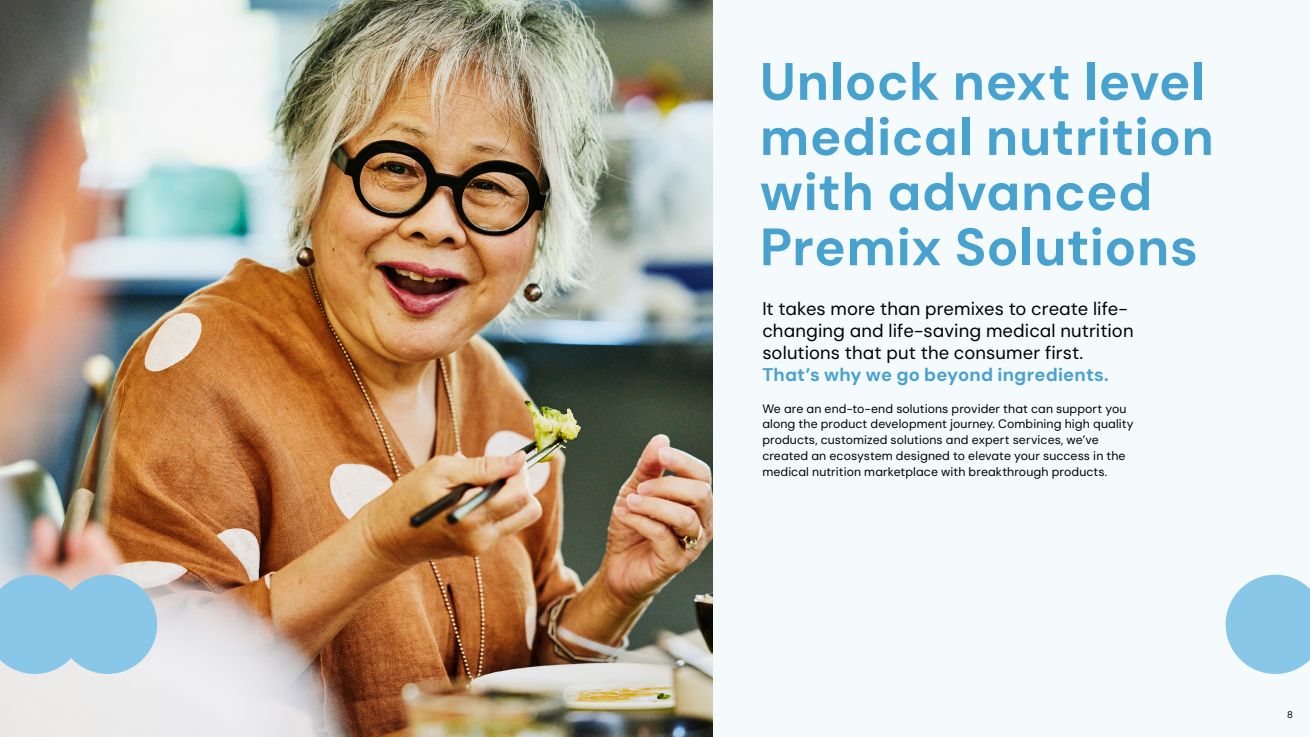
<style>
.page{position:relative;width:1310px;height:737px;background:#fff}
.page>*{position:absolute;margin:0;border:0;box-sizing:border-box;transform-origin:0 0}
.t1{font:700 52.5px/55.1px "DM Sans";letter-spacing:.01em;color:#48a2cf}
.t2{font:18.38px/21.9px "DM Sans";letter-spacing:.005em;color:#000}
.t3{font:700 18.38px "DM Sans";letter-spacing:.01em;color:#48a2cf}
.t4{font:12.25px/15.8px "DM Sans";letter-spacing:.01em;color:#000}
.t5{font:9.62px "DM Sans";color:#000}
</style>
<div class="page">
<div style="left:712px;top:0;width:598px;height:737px;background:#f5fafd"></div>
<img style="left:0;top:0;width:712px;height:737px">
<svg style="left:1225px;top:574px;width:85px;height:100px"></svg>
<div style="left:58px;top:574px;width:99px;height:100px;background:#89c7e8;border-radius:50%"></div>
<svg style="left:0;top:574px;width:84px;height:100px"></svg>
<h1 class="t1" style="left:760px;top:54px;width:455px">Unlock next level medical nutrition with advanced<br>Premix Solutions</h1>
<h2 class="t2" style="left:762px;top:298px;width:373px">It takes more than premixes to create life&shy;changing and life-saving medical nutrition solutions that put the consumer first.</h2>
<h2 class="t3" style="left:762px;top:363px;width:348px">That’s why we go beyond ingredients.</h2>
<p class="t4" style="left:762px;top:400px;width:373px">We are an end-to-end solutions provider that can support you along the product development journey. Combining high quality products, customized solutions and expert services, we’ve created an ecosystem designed to elevate your success in the medical nutrition marketplace with breakthrough products.</p>
<p class="t5" style="left:1287px;top:708px;width:7px">8</p>
</div>
